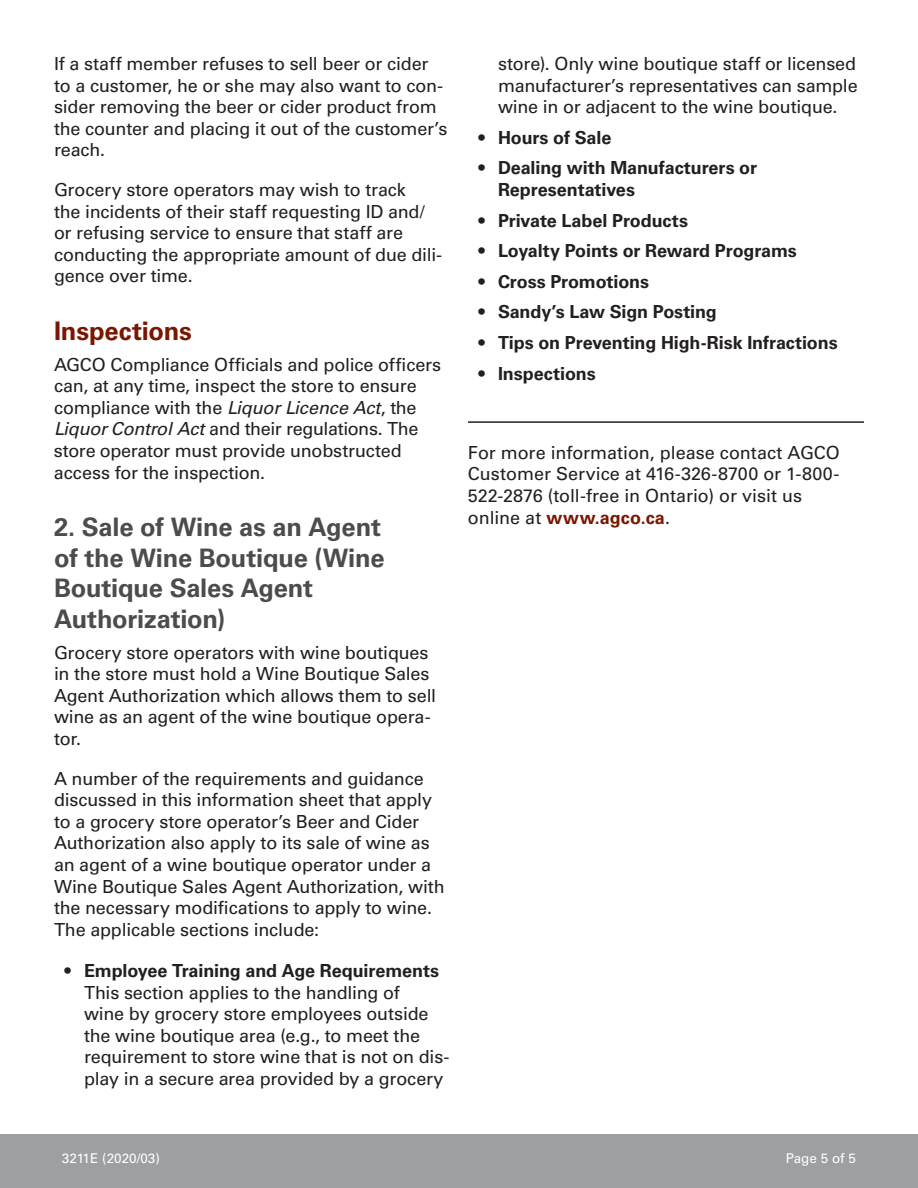
<style>
.page{position:relative;width:918px;height:1188px;background:#fff}
.page>*{position:absolute;margin:0;border:0;box-sizing:border-box;transform-origin:0 0}
.t1{font:700 25.5px/30.6px "Univers LT Std";letter-spacing:-.01em;color:#4c4c4e}
.t2{font:700 25.5px "Univers LT Std";letter-spacing:-.005em;color:#7a1600}
.bodytext{font:18px/21.6px "Univers LT Std";letter-spacing:-.01em;color:#231f20}
.t3{font:700 18px/21.6px "Univers LT Std";letter-spacing:-.005em;color:#231f20}
.Contact_Us_Paragraph{font:18px/21.6px "Univers LT Std";color:#231f20}
.t4{font:13.5px "Univers LT Std";color:#fff}
.s1{font-style:italic}
.s2{font-weight:700}
.s3{font-weight:400}
.s4{font-weight:700;color:#7a1600}
</style>
<div class="page">
<div style="left:0;top:1134px;width:918px;height:54px;background:#9d9fa2"></div>
<hr style="left:468px;top:421px;width:396px;height:2px;background:#231f20">
<p class="bodytext" style="left:54px;top:53px;width:395px">If a staff member refuses to sell beer or cider to a customer, he or she may also want to con&shy;sider removing the beer or cider product from the counter and placing it out of the customer’s reach.</p>
<p class="bodytext" style="left:54px;top:179px;width:390px">Grocery store operators may wish to track<br>the incidents of their staff requesting ID and/ or refusing service to ensure that staff are conducting the appropriate amount of due dili&shy;gence over time.</p>
<h3 class="t2" style="left:54px;top:316px;width:140px">Inspections</h3>
<p class="bodytext" style="left:54px;top:354px;width:389px">AGCO Compliance Officials and police officers can, at any time, inspect the store to ensure compliance with the <span class="s1">Liquor Licence Act</span>, the <span class="s1">Liquor Control Act</span> and their regulations. The store operator must provide unobstructed access for the inspection.</p>
<h2 class="t1" style="left:54px;top:512px;width:332px">2. Sale of Wine as an Agent of the Wine Boutique (Wine<br>Boutique Sales Agent<br>Authorization)</h2>
<p class="bodytext" style="left:54px;top:642px;width:384px">Grocery store operators with wine boutiques in the store must hold a Wine Boutique Sales Agent Authorization which allows them to sell wine as an agent of the wine boutique opera&shy;tor.</p>
<p class="bodytext" style="left:54px;top:768px;width:392px">A number of the requirements and guidance discussed in this information sheet that apply to a grocery store operator’s Beer and Cider Authorization also apply to its sale of wine as an agent of a wine boutique operator under a Wine Boutique Sales Agent Authorization, with the necessary modifications to apply to wine.<br>The applicable sections include:</p>
<p class="bodytext" style="left:84px;top:960px;width:367px;text-indent:-20px">• <span class="s2">Employee Training and Age Requirements </span>This section applies to the handling of<br>wine by grocery store employees outside the wine boutique area (e.g., to meet the requirement to store wine that is not on dis&shy;play in a secure area provided by a grocery</p>
<p class="bodytext" style="left:498px;top:53px;width:361px;text-align:justify">store). Only wine boutique staff or licensed manufacturer’s representatives can sample wine in or adjacent to the wine boutique.</p>
<p class="t3" style="left:478px;top:127px;width:134px"><span class="s3">•</span> Hours of Sale</p>
<p class="t3" style="left:498px;top:157px;width:261px;text-indent:-20px"><span class="s3">•</span> Dealing with Manufacturers or<br>Representatives</p>
<p class="t3" style="left:478px;top:210px;width:211px"><span class="s3">•</span> Private Label Products</p>
<p class="t3" style="left:478px;top:240px;width:320px"><span class="s3">•</span> Loyalty Points or Reward Programs</p>
<p class="t3" style="left:478px;top:271px;width:172px"><span class="s3">•</span> Cross Promotions</p>
<p class="t3" style="left:478px;top:301px;width:240px"><span class="s3">•</span> Sandy’s Law Sign Posting</p>
<p class="t3" style="left:478px;top:332px;width:361px"><span class="s3">•</span> Tips on Preventing High-Risk Infractions</p>
<p class="t3" style="left:478px;top:363px;width:119px"><span class="s3">•</span> Inspections</p>
<p class="Contact_Us_Paragraph" style="left:468px;top:442px;width:373px">For more information, please contact AGCO Customer Service at 416-326-8700 or 1-800- 522-2876 (toll-free in Ontario) or visit us online at <span class="s4">www.agco.ca</span>.</p>
<p class="t4" style="left:62px;top:1150px;width:99px">3211E (2020/03)</p>
<p class="t4" style="left:786px;top:1150px;width:72px">Page 5 of 5</p>
</div>
